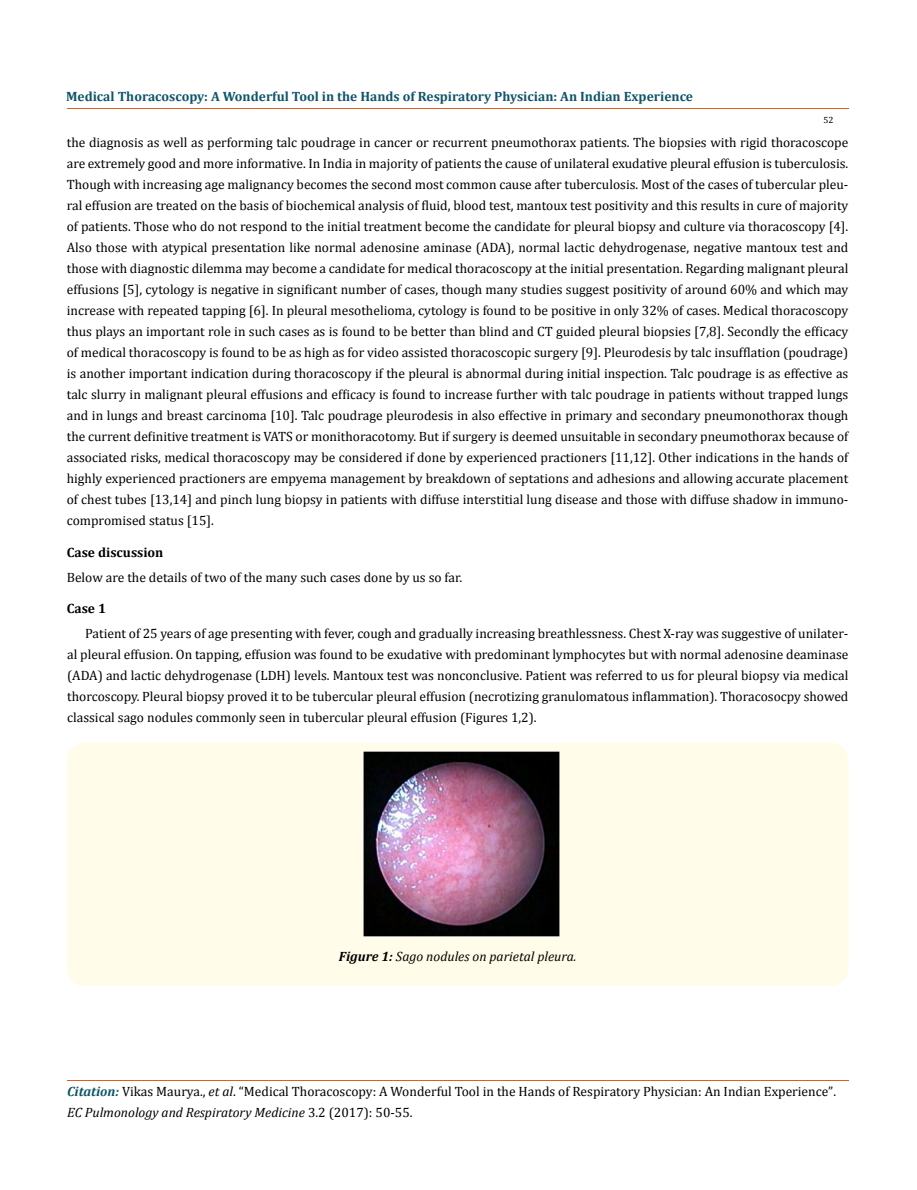
<style>
.page{position:relative;width:917px;height:1190px;background:#fff}
.page>*{position:absolute;margin:0;border:0;box-sizing:border-box;transform-origin:0 0}
.t1{font:13.5px/21px "Cambria";color:#000;text-align:justify}
.t2{font:700 13.5px "Cambria";color:#0e546a}
.t3{font:italic 13.5px "Cambria";color:#000}
.t4{font:700 13.5px "Cambria";color:#000}
.t5{font:9px "Cambria";color:#000}
.s1{font-weight:700}
.s2{font-weight:700;font-style:italic;color:#0e546a}
.s3{font-style:italic}
.s4{font-size:13.35px}
</style>
<div class="page">
<hr style="left:67px;top:1080px;width:781px;height:1px;background:#e05d1a">
<div style="left:67px;top:742px;width:781px;height:244px;background:#fffde9;border-radius:18px"></div>
<img style="left:364px;top:752px;width:196px;height:184px">
<p class="t2" style="left:66px;top:87px;width:628px">Medical Thoracoscopy: A Wonderful Tool in the Hands of Respiratory Physician: An Indian Experience</p>
<p class="t5" style="left:823px;top:114px;width:11px">52</p>
<p class="t1" style="left:67px;top:132px;width:783px">the diagnosis as well as performing talc poudrage in cancer or recurrent pneumothorax patients. The biopsies with rigid thoracoscope are extremely good and more informative. In India in majority of patients the cause of unilateral exudative pleural effusion is tuberculosis.<br>Though with increasing age malignancy becomes the second most common cause after tuberculosis. Most of the cases of tubercular pleu&shy;ral effusion are treated on the basis of biochemical analysis of fluid, blood test, mantoux test positivity and this results in cure of majority of patients. Those who do not respond to the initial treatment become the candidate for pleural biopsy and culture via thoracoscopy [4].<br>Also those with atypical presentation like normal adenosine aminase (ADA), normal lactic dehydrogenase, negative mantoux test and those with diagnostic dilemma may become a candidate for medical thoracoscopy at the initial presentation. Regarding malignant pleural effusions [5], cytology is negative in significant number of cases, though many studies suggest positivity of around 60% and which may increase with repeated tapping [6]. In pleural mesothelioma, cytology is found to be positive in only 32% of cases. Medical thoracoscopy thus plays an important role in such cases as is found to be better than blind and CT guided pleural biopsies [7,8]. Secondly the efficacy of medical thoracoscopy is found to be as high as for video assisted thoracoscopic surgery [9]. Pleurodesis by talc insufflation (poudrage) is another important indication during thoracoscopy if the pleural is abnormal during initial inspection. Talc poudrage is as effective as talc slurry in malignant pleural effusions and efficacy is found to increase further with talc poudrage in patients without trapped lungs and in lungs and breast carcinoma [10]. Talc poudrage pleurodesis in also effective in primary and secondary pneumonothorax though the current definitive treatment is VATS or monithoracotomy. But if surgery is deemed unsuitable in secondary pneumothorax because of associated risks, medical thoracoscopy may be considered if done by experienced practioners [11,12]. Other indications in the hands of highly experienced practioners are empyema management by breakdown of septations and adhesions and allowing accurate placement of chest tubes [13,14] and pinch lung biopsy in patients with diffuse interstitial lung disease and those with diffuse shadow in immuno&shy;compromised status [15].</p>
<p class="t4" style="left:67px;top:542px;width:98px">Case discussion</p>
<p class="t1" style="left:67px;top:567px;width:397px">Below are the details of two of the many such cases done by us so far.</p>
<p class="t4" style="left:67px;top:598px;width:41px">Case 1</p>
<p class="t1" style="left:67px;top:622px;width:782px;text-indent:18px">Patient of 25 years of age presenting with fever, cough and gradually increasing breathlessness. Chest X-ray was suggestive of unilater&shy;al pleural effusion. On tapping, effusion was found to be exudative with predominant lymphocytes but with normal adenosine deaminase (ADA) and lactic dehydrogenase (LDH) levels. Mantoux test was nonconclusive. Patient was referred to us for pleural biopsy via medical thorcoscopy. Pleural biopsy proved it to be tubercular pleural effusion (necrotizing granulomatous inflammation). Thoracosocpy showed classical sago nodules commonly seen in tubercular pleural effusion (Figures 1,2).</p>
<p class="t3" style="left:339px;top:946px;width:239px"><span class="s1">Figure 1:</span> Sago nodules on parietal pleura.</p>
<p class="t1" style="left:67px;top:1080px;width:770px"><span class="s2">Citation:</span> Vikas Maurya., <span class="s3">et al</span>. “Medical Thoracoscopy: A Wonderful Tool in the Hands of Respiratory Physician: An Indian Experience”<span class="s4">.<br></span><span class="s3">EC Pulmonology and Respiratory Medicine</span> <span class="s4">3</span>.2 (2017): 50-55.</p>
</div>
